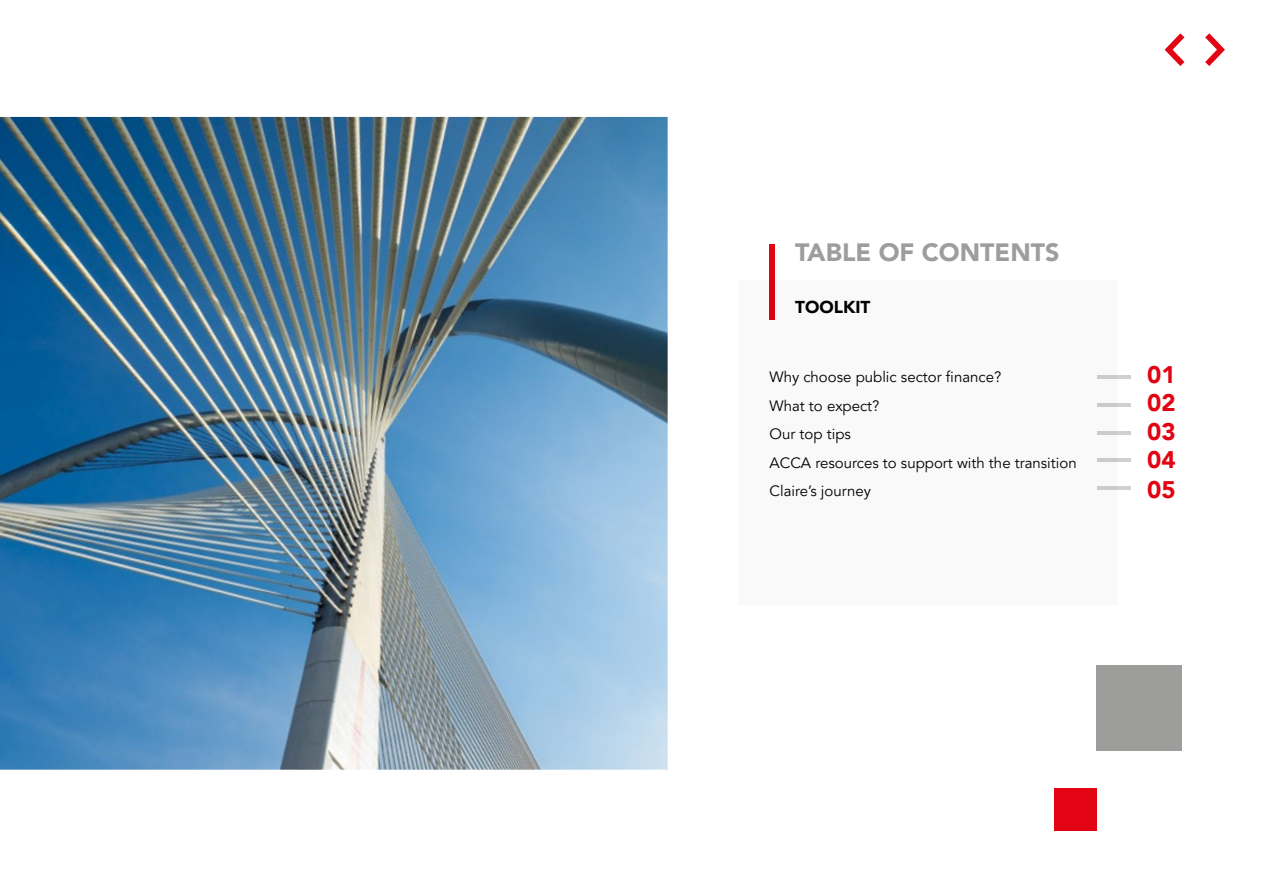
<style>
.page{position:relative;width:1263px;height:893px;background:#fff}
.page>*{position:absolute;margin:0;border:0;box-sizing:border-box;transform-origin:0 0}
.t1{font:900 25.05px "Avenir LT Pro";color:#9d9d9c}
.t2{font:900 24px/28.7px "Avenir";color:#e20412;text-align:justify}
.t3{font:900 17.25px "Avenir LT Pro";color:#000}
.t4{font:15px/28.5px "Avenir LT Pro";color:#000}
</style>
<div class="page">
<div style="left:738px;top:280px;width:379px;height:325px;background:#f9f9f9"></div>
<img style="left:0;top:117px;width:668px;height:653px">
<div style="left:1096px;top:665px;width:86px;height:85px;background:#9d9d9c"></div>
<div style="left:1054px;top:788px;width:42px;height:42px;background:#e20412"></div>
<div style="left:769px;top:244px;width:5px;height:76px;background:#e20412"></div>
<hr style="left:1098px;top:376px;width:33px;height:3px;background:#d0d0d0">
<hr style="left:1098px;top:431px;width:33px;height:3px;background:#d0d0d0">
<hr style="left:1098px;top:486px;width:33px;height:3px;background:#d0d0d0">
<hr style="left:1098px;top:403px;width:33px;height:3px;background:#d0d0d0">
<hr style="left:1098px;top:459px;width:33px;height:3px;background:#d0d0d0">
<svg style="left:1205px;top:33px;width:20px;height:33px"></svg>
<svg style="left:1165px;top:33px;width:19px;height:33px"></svg>
<h1 class="t1" style="left:795px;top:237px;width:266px">TABLE OF CONTENTS</h1>
<p class="t3" style="left:795px;top:297px;width:77px">TOOLKIT</p>
<p class="t4" style="left:769px;top:363px;width:309px">Why choose public sector finance?<br>What to expect?<br>Our top tips<br>ACCA resources to support with the transition<br>Claire’s journey</p>
<h2 class="t2" style="left:1147px;top:360px;width:30px">01<br>02<br>03<br>04<br>05</h2>
</div>
